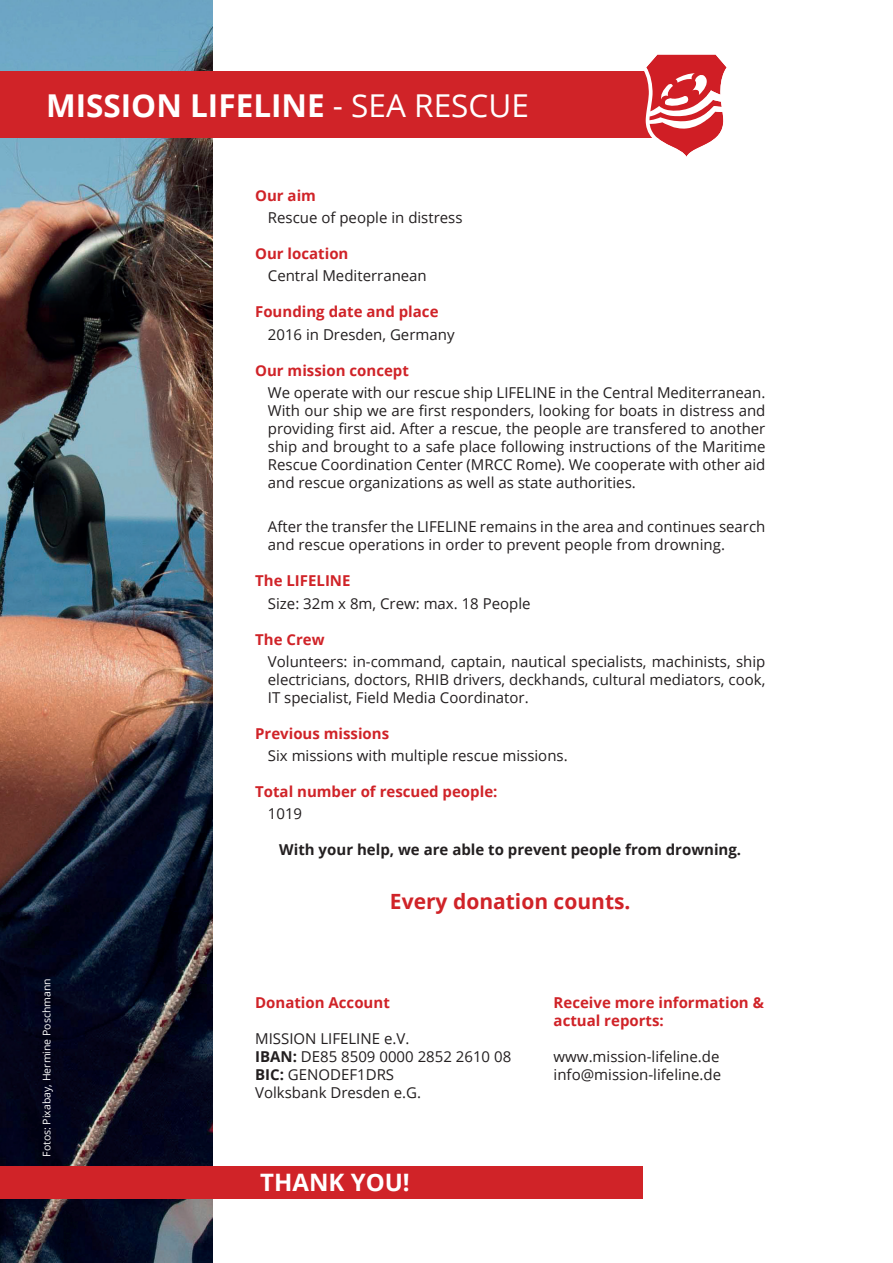
<style>
.page{position:relative;width:893px;height:1263px;background:#fff}
.page>*{position:absolute;margin:0;border:0;box-sizing:border-box;transform-origin:0 0}
.t1{font:700 31.5px "Open Sans";color:#fff}
.t2{font:700 24px "Open Sans";color:#fff}
.t3{font:700 21px "Open Sans";color:#d02328}
.t4{font:15px/18px "Open Sans";color:#231f20}
.t5{font:700 15px/18px "Open Sans";color:#d02328}
.t6{font:700 15px "Open Sans";color:#231f20}
.t7{font:10.5px "Open Sans";color:#fff}
.s1{font-weight:400}
.s2{font-weight:700}
</style>
<div class="page">
<img style="left:0;top:0;width:213px;height:1263px">
<div style="left:0;top:1166px;width:643px;height:33px;background:#d02328"></div>
<div style="left:0;top:71px;width:706px;height:66px;background:#d02328"></div>
<svg style="left:641px;top:54px;width:86px;height:103px"></svg>
<h1 class="t1" style="left:46px;top:83px;width:484px">MISSION LIFELINE <span class="s1">- SEA RESCUE</span></h1>
<p class="t7" style="left:39px;top:1157px;width:180px;rotate:-90deg">Fotos: Pixabay, Hermine Poschmann</p>
<p class="t5" style="left:255px;top:186px;width:62px">Our aim</p>
<p class="t4" style="left:268px;top:208px;width:196px">Rescue of people in distress</p>
<p class="t5" style="left:255px;top:244px;width:95px">Our location</p>
<p class="t4" style="left:268px;top:266px;width:160px">Central Mediterranean</p>
<p class="t5" style="left:255px;top:303px;width:185px">Founding date and place</p>
<p class="t4" style="left:268px;top:325px;width:188px">2016 in Dresden, Germany</p>
<p class="t5" style="left:255px;top:361px;width:155px">Our mission concept</p>
<p class="t4" style="left:268px;top:383px;width:499px;text-align:justify">We operate with our rescue ship LIFELINE in the Central Mediterranean.<br>With our ship we are first responders, looking for boats in distress and providing first aid. After a rescue, the people are transfered to another ship and brought to a safe place following instructions of the Maritime Rescue Coordination Center (MRCC Rome). We cooperate with other aid and rescue organizations as well as state authorities.</p>
<p class="t4" style="left:268px;top:517px;width:499px">After the transfer the LIFELINE remains in the area and continues search and rescue operations in order to prevent people from drowning.</p>
<p class="t5" style="left:255px;top:571px;width:97px">The LIFELINE</p>
<p class="t4" style="left:268px;top:594px;width:264px">Size: 32m x 8m, Crew: max. 18 People</p>
<p class="t5" style="left:255px;top:630px;width:71px">The Crew</p>
<p class="t4" style="left:268px;top:652px;width:499px;text-align:justify">Volunteers: in-command, captain, nautical specialists, machinists, ship electricians, doctors, RHIB drivers, deckhands, cultural mediators, cook, IT specialist, Field Media Coordinator.</p>
<p class="t5" style="left:255px;top:724px;width:136px">Previous missions</p>
<p class="t4" style="left:268px;top:746px;width:301px">Six missions with multiple rescue missions.</p>
<p class="t5" style="left:255px;top:782px;width:244px">Total number of rescued people:</p>
<p class="t4" style="left:268px;top:804px;width:36px">1019</p>
<p class="t6" style="left:279px;top:839px;width:463px">With your help, we are able to prevent people from drowning.</p>
<h3 class="t3" style="left:390px;top:887px;width:242px">Every donation counts.</h3>
<p class="t5" style="left:255px;top:993px;width:136px">Donation Account</p>
<p class="t4" style="left:255px;top:1029px;width:258px">MISSION LIFELINE e.V.<br><span class="s2">IBAN:</span> DE85 8509 0000 2852 2610 08<br><span class="s2">BIC:</span> GENODEF1DRS<br>Volksbank Dresden e.G.</p>
<h2 class="t2" style="left:260px;top:1165px;width:151px">THANK YOU!</h2>
<p class="t5" style="left:554px;top:993px;width:212px">Receive more information &amp; actual reports:</p>
<p class="t4" style="left:554px;top:1047px;width:169px">www.mission-lifeline.de info@mission-lifeline.de</p>
</div>
